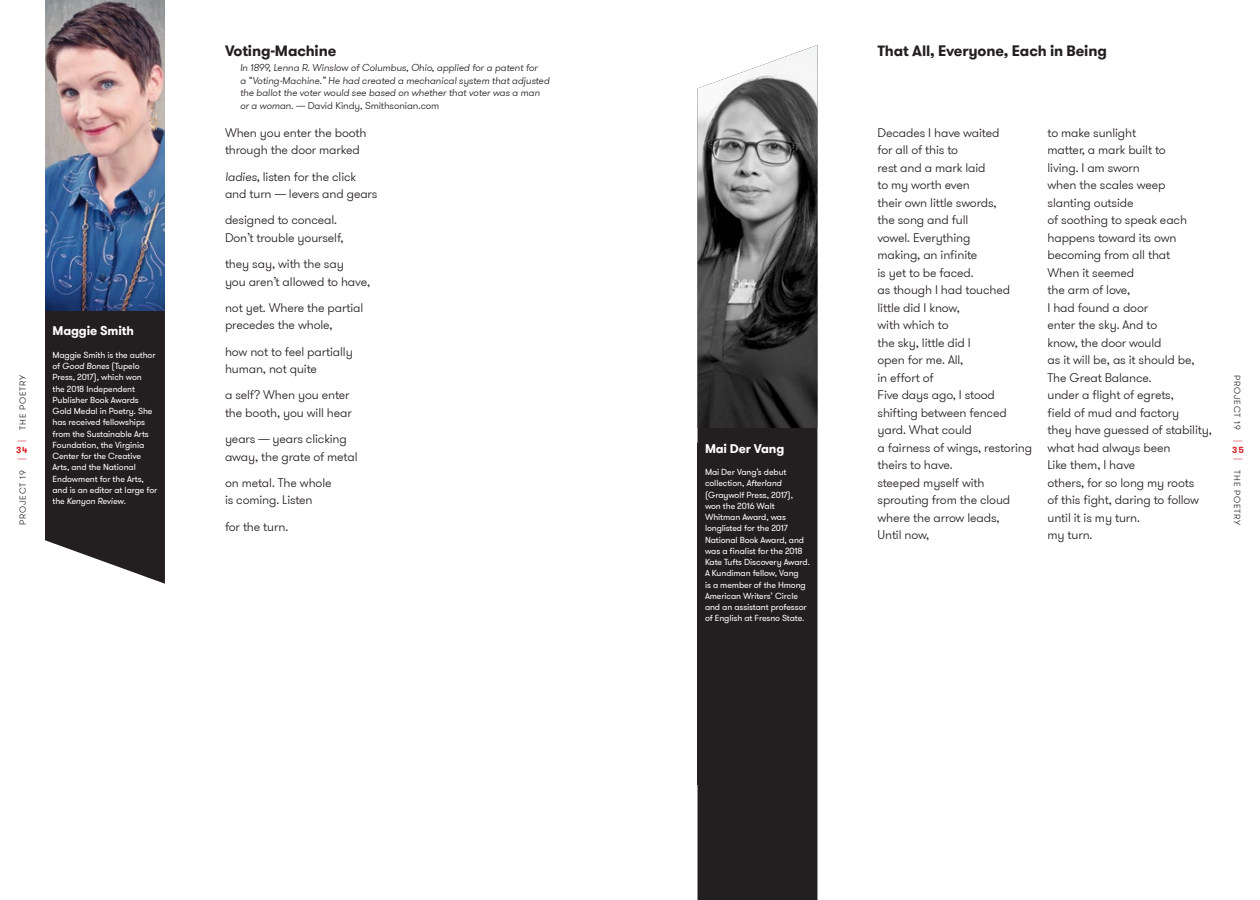
<style>
.page{position:relative;width:1260px;height:900px;background:#fff}
.page>*{position:absolute;margin:0;border:0;box-sizing:border-box;transform-origin:0 0}
.t1{font:700 15px "GT Walsheim Pro";letter-spacing:-.01em;color:#231f20}
.t2{font:300 12.5px/17.5px "GT Walsheim Pro";letter-spacing:-.01em;color:#231f20}
.t3{font:700 12.5px "GT Walsheim Pro";letter-spacing:-.01em;color:#fff}
.t4{font:italic 300 10px/12.5px "GT Walsheim Pro";letter-spacing:-.01em;color:#231f20}
.t5{font:8.75px/11.2px "GT Walsheim Pro";letter-spacing:-.01em;color:#fff}
.t6{font:300 8.75px "GT Walsheim Pro";letter-spacing:.09em;color:#231f20}
.t7{font:700 8.75px "GT Walsheim Pro";color:#d7282f}
.s1{font-style:normal}
.s2{font-style:italic}
.s3{color:#d7282f}
</style>
<div class="page">
<div style="left:698px;top:428px;width:119px;height:472px;background:#231f20"></div>
<img style="left:698px;top:45px;width:119px;height:383px">
<svg style="left:45px;top:310px;width:120px;height:274px;background:#353233"></svg>
<img style="left:45px;top:0;width:120px;height:310px">
<div style="left:698px;top:443px;width:120px;height:341px;background:#231f20"></div>
<p class="t1" style="left:225px;top:41px;width:113px">Voting-Machine</p>
<p class="t4" style="left:240px;top:62px;width:311px">In 1899, Lenna R. Winslow of Columbus, Ohio, applied for a patent for<br>a “Voting-Machine.” He had created a mechanical system that adjusted the ballot the voter would see based on whether that voter was a man or a woman. <span class="s1">— David Kindy, Smithsonian.com</span></p>
<p class="t1" style="left:878px;top:41px;width:231px">That All, Everyone, Each in Being</p>
<p class="t2" style="left:225px;top:124px;width:143px">When you enter the booth through the door marked</p>
<p class="t2" style="left:225px;top:168px;width:154px"><span class="s2">ladies,</span> listen for the click and turn — levers and gears</p>
<p class="t2" style="left:225px;top:212px;width:120px">designed to conceal.<br>Don’t trouble yourself,</p>
<p class="t2" style="left:225px;top:255px;width:147px">they say, with the say<br>you aren’t allowed to have,</p>
<p class="t2" style="left:225px;top:299px;width:140px">not yet. Where the partial precedes the whole,</p>
<p class="t2" style="left:225px;top:343px;width:129px">how not to feel partially human, not quite</p>
<p class="t2" style="left:225px;top:387px;width:128px">a self? When you enter the booth, you will hear</p>
<p class="t2" style="left:225px;top:430px;width:134px">years — years clicking away, the grate of metal</p>
<p class="t2" style="left:225px;top:474px;width:108px">on metal. The whole is coming. Listen</p>
<p class="t2" style="left:225px;top:518px;width:65px">for the turn.</p>
<p class="t2" style="left:878px;top:124px;width:123px">Decades I have waited</p>
<p class="t2" style="left:1048px;top:124px;width:90px">to make sunlight</p>
<p class="t2" style="left:878px;top:142px;width:82px">for all of this to</p>
<p class="t2" style="left:1048px;top:142px;width:120px">matter, a mark built to</p>
<p class="t2" style="left:878px;top:159px;width:110px">rest and a mark laid</p>
<p class="t2" style="left:1048px;top:159px;width:94px">living. I am sworn</p>
<p class="t2" style="left:878px;top:177px;width:94px">to my worth even</p>
<p class="t2" style="left:1048px;top:177px;width:119px">when the scales weep</p>
<p class="t2" style="left:878px;top:194px;width:121px">their own little swords,</p>
<p class="t2" style="left:1048px;top:194px;width:88px">slanting outside</p>
<p class="t2" style="left:878px;top:212px;width:92px">the song and full</p>
<p class="t2" style="left:1048px;top:212px;width:141px">of soothing to speak each</p>
<p class="t2" style="left:878px;top:229px;width:95px">vowel. Everything</p>
<p class="t2" style="left:1048px;top:229px;width:131px">happens toward its own</p>
<p class="t2" style="left:878px;top:247px;width:101px">making, an infinite</p>
<p class="t2" style="left:1048px;top:247px;width:124px">becoming from all that</p>
<p class="t2" style="left:878px;top:264px;width:98px">is yet to be faced.</p>
<p class="t2" style="left:1048px;top:264px;width:88px">When it seemed</p>
<p class="t2" style="left:878px;top:282px;width:134px">as though I had touched</p>
<p class="t2" style="left:1048px;top:282px;width:84px">the arm of love,</p>
<p class="t2" style="left:878px;top:299px;width:84px">little did I know,</p>
<p class="t2" style="left:1048px;top:299px;width:102px">I had found a door</p>
<p class="t2" style="left:878px;top:317px;width:73px">with which to</p>
<p class="t2" style="left:1048px;top:317px;width:111px">enter the sky. And to</p>
<p class="t2" style="left:878px;top:334px;width:95px">the sky, little did I</p>
<p class="t2" style="left:1048px;top:334px;width:116px">know, the door would</p>
<p class="t2" style="left:878px;top:352px;width:87px">open for me. All,</p>
<p class="t2" style="left:1048px;top:352px;width:149px">as it will be, as it should be,</p>
<p class="t2" style="left:878px;top:369px;width:58px">in effort of</p>
<p class="t2" style="left:1048px;top:369px;width:106px">The Great Balance.</p>
<p class="t2" style="left:878px;top:387px;width:119px">Five days ago, I stood</p>
<p class="t2" style="left:1048px;top:387px;width:128px">under a flight of egrets,</p>
<p class="t2" style="left:878px;top:404px;width:131px">shifting between fenced</p>
<p class="t2" style="left:1048px;top:404px;width:133px">field of mud and factory</p>
<p class="t2" style="left:878px;top:422px;width:96px">yard. What could</p>
<p class="t3" style="left:52px;top:323px;width:83px">Maggie Smith</p>
<p class="t5" style="left:52px;top:349px;width:106px">Maggie Smith is the author of <span class="s2">Good Bones</span> (Tupelo<br>Press, 2017), which won<br>the 2018 Independent<br>Publisher Book Awards<br>Gold Medal in Poetry. She has received fellowships from the Sustainable Arts<br>Foundation, the Virginia<br>Center for the Creative<br>Arts, and the National<br>Endowment for the Arts, and is an editor at large for the <span class="s2">Kenyon Review</span>.</p>
<p class="t6" style="left:17px;top:442px;width:68px;rotate:-90deg"><span class="s3">|</span> THE POETRY</p>
<p class="t6" style="left:1243px;top:375px;width:68px;rotate:90deg">PROJECT 19 <span class="s3">|</span></p>
<p class="t6" style="left:1243px;top:458px;width:68px;rotate:90deg"><span class="s3">|</span> THE POETRY</p>
<p class="t2" style="left:878px;top:422px;width:336px;text-indent:170px">they have guessed of stability, a fairness of wings, restoring what had always been<br>theirs to have.</p>
<p class="t3" style="left:705px;top:440px;width:81px">Mai Der Vang</p>
<p class="t5" style="left:705px;top:467px;width:106px">Mai Der Vang’s debut collection, <span class="s2">Afterland </span>(Graywolf Press, 2017), won the 2016 Walt<br>Whitman Award, was longlisted for the 2017<br>National Book Award, and was a finalist for the 2018<br>Kate Tufts Discovery Award.<br>A Kundiman fellow, Vang<br>is a member of the Hmong<br>American Writers’ Circle and an assistant professor of English at Fresno State.</p>
<p class="t7" style="left:16px;top:445px;width:13px">34</p>
<p class="t7" style="left:1232px;top:445px;width:13px">35</p>
<p class="t6" style="left:17px;top:525px;width:68px;rotate:-90deg">PROJECT 19 <span class="s3">|</span></p>
<p class="t2" style="left:1048px;top:457px;width:89px">Like them, I have</p>
<p class="t2" style="left:878px;top:474px;width:109px">steeped myself with</p>
<p class="t2" style="left:1048px;top:474px;width:148px">others, for so long my roots</p>
<p class="t2" style="left:878px;top:492px;width:134px">sprouting from the cloud</p>
<p class="t2" style="left:1048px;top:492px;width:153px">of this fight, daring to follow</p>
<p class="t2" style="left:878px;top:509px;width:124px">where the arrow leads,</p>
<p class="t2" style="left:1048px;top:509px;width:94px">until it is my turn.</p>
<p class="t2" style="left:878px;top:527px;width:53px">Until now,</p>
<p class="t2" style="left:1048px;top:527px;width:46px">my turn.</p>
</div>
